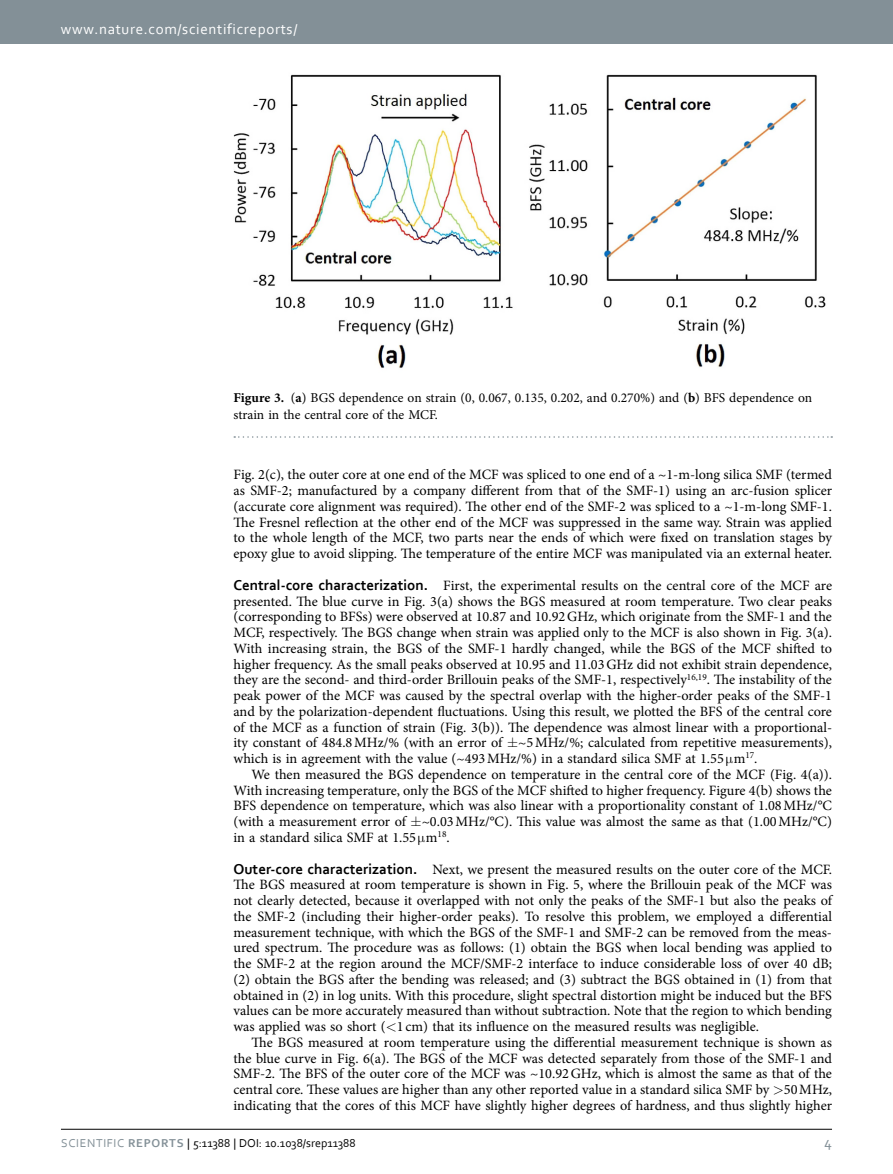
<style>
.page{position:relative;width:893px;height:1174px;background:#fff}
.page>*{position:absolute;margin:0;border:0;box-sizing:border-box;transform-origin:0 0}
.t1{font:15px "Dfxdqm Corbel";letter-spacing:.045em;color:#fff}
.t2{font:15px "Jcjcsc Corbel";color:#839097}
.t3{font:14.25px/15.8px "Xwysdj Minion Pro";color:#000;text-align:justify}
.t4{font:13.5px/16.5px "Xwysdj Minion Pro";color:#000}
.t5{font:12px "Jglpbk Corbel";color:#000}
.s1{font-family:"Fydgms Minion Pro";font-weight:700}
.s2{font-family:"Xvxwnv Corbel";font-weight:700;font-size:15px}
.s3{color:#839097}
.s4{font-family:"Bmhjfm Corbel";font-weight:700;color:#839097}
</style>
<div class="page">
<div style="left:0;top:0;width:893px;height:43px;background:#839097"></div>
<hr style="left:61px;top:1129px;width:771px;height:1px;background:#000">
<img style="left:233px;top:74px;width:593px;height:294px">
<svg style="left:234px;top:436px;width:598px;height:2px"></svg>
<p class="t1" style="left:61px;top:19px;width:238px">www.nature.com/scientificreports/</p>
<p class="t4" style="left:233px;top:390px;width:580px"><span class="s1">Figure 3.</span> (<span class="s1">a</span>) BGS dependence on strain (0, 0.067, 0.135, 0.202, and 0.270%) and (<span class="s1">b</span>) BFS dependence on strain in the central core of the MCF.</p>
<p class="t3" style="left:233px;top:467px;width:600px">Fig. 2(c), the outer core at one end of the MCF was spliced to one end of a ~1-m-long silica SMF (termed as SMF-2; manufactured by a company different from that of the SMF-1) using an arc-fusion splicer (accurate core alignment was required). The other end of the SMF-2 was spliced to a ~1-m-long SMF-1.<br>The Fresnel reflection at the other end of the MCF was suppressed in the same way. Strain was applied to the whole length of the MCF, two parts near the ends of which were fixed on translation stages by epoxy glue to avoid slipping. The temperature of the entire MCF was manipulated via an external heater.</p>
<p class="t3" style="left:233px;top:577px;width:600px"><span class="s2">Central-core characterization.</span> First, the experimental results on the central core of the MCF are presented. The blue curve in Fig. 3(a) shows the BGS measured at room temperature. Two clear peaks (corresponding to BFSs) were observed at 10.87 and 10.92GHz, which originate from the SMF-1 and the MCF, respectively. The BGS change when strain was applied only to the MCF is also shown in Fig. 3(a).<br>With increasing strain, the BGS of the SMF-1 hardly changed, while the BGS of the MCF shifted to higher frequency. As the small peaks observed at 10.95 and 11.03GHz did not exhibit strain dependence, they are the second- and third-order Brillouin peaks of the SMF-1, respectively<sup>16,19</sup>. The instability of the peak power of the MCF was caused by the spectral overlap with the higher-order peaks of the SMF-1 and by the polarization-dependent fluctuations. Using this result, we plotted the BFS of the central core of the MCF as a function of strain (Fig. 3(b)). The dependence was almost linear with a proportional&shy;ity constant of 484.8MHz/% (with an error of ~5MHz/%; calculated from repetitive measurements), which is in agreement with the value (~493MHz/%) in a standard silica SMF at 1.55 m<sup>17</sup>.</p>
<p class="t3" style="left:233px;top:766px;width:600px;text-indent:18px">We then measured the BGS dependence on temperature in the central core of the MCF (Fig. 4(a)).<br>With increasing temperature, only the BGS of the MCF shifted to higher frequency. Figure 4(b) shows the BFS dependence on temperature, which was also linear with a proportionality constant of 1.08MHz/°C (with a measurement error of ~0.03MHz/°C). This value was almost the same as that (1.00MHz/°C) in a standard silica SMF at 1.55 m<sup>18</sup>.</p>
<p class="t3" style="left:233px;top:861px;width:600px"><span class="s2">Outer-core characterization.</span> Next, we present the measured results on the outer core of the MCF.<br>The BGS measured at room temperature is shown in Fig. 5, where the Brillouin peak of the MCF was not clearly detected, because it overlapped with not only the peaks of the SMF-1 but also the peaks of the SMF-2 (including their higher-order peaks). To resolve this problem, we employed a differential measurement technique, with which the BGS of the SMF-1 and SMF-2 can be removed from the meas&shy;ured spectrum. The procedure was as follows: (1) obtain the BGS when local bending was applied to the SMF-2 at the region around the MCF/SMF-2 interface to induce considerable loss of over 40 dB; (2) obtain the BGS after the bending was released; and (3) subtract the BGS obtained in (1) from that obtained in (2) in log units. With this procedure, slight spectral distortion might be induced but the BFS values can be more accurately measured than without subtraction. Note that the region to which bending was applied was so short ( 1 cm) that its influence on the measured results was negligible.</p>
<p class="t3" style="left:233px;top:1034px;width:600px;text-indent:18px">The BGS measured at room temperature using the differential measurement technique is shown as the blue curve in Fig. 6(a). The BGS of the MCF was detected separately from those of the SMF-1 and SMF-2. The BFS of the outer core of the MCF was ~10.92GHz, which is almost the same as that of the central core. These values are higher than any other reported value in a standard silica SMF by 50MHz, indicating that the cores of this MCF have slightly higher degrees of hardness, and thus slightly higher</p>
<p class="t5" style="left:61px;top:1135px;width:296px"><span class="s3">SCIENTIFIC</span> <span class="s4">REPORTS</span> | 5:11388 | DOI : 10.1038/SREP11388</p>
<p class="t2" style="left:824px;top:1132px;width:9px">4</p>
</div>
